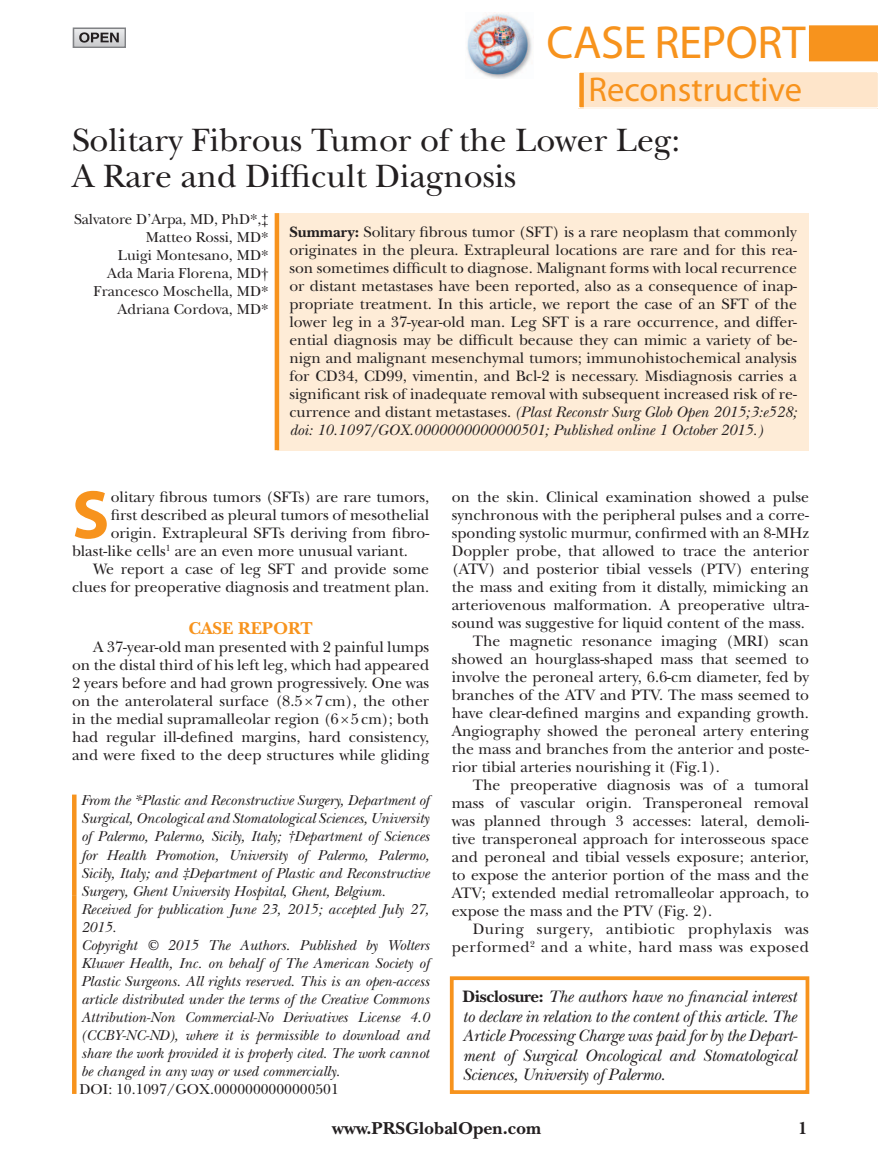
<style>
.page{position:relative;width:878px;height:1175px;background:#fff}
.page>*{position:absolute;margin:0;border:0;box-sizing:border-box;transform-origin:0 0}
.t1{font:700 69.15px "Myriad Pro";color:#f7931d}
.t2{font:46.5px "Myriad Pro";letter-spacing:-.01em;color:#f7931d}
.t3{font:34.5px "Myriad Pro";color:#f7931d}
.t4{font:33.75px/36px "New Baskerville";color:#231f20}
.t5{font:700 18px "New Baskerville";color:#231f20}
.t6{font:700 18px "New Baskerville";color:#f7931d}
.t7{font:italic 17.25px/19.5px "New Baskerville";letter-spacing:-.015em;color:#231f20;text-align:justify}
.t8{font:15.75px/18px "New Baskerville";color:#231f20;text-align:justify}
.t9{font:15.75px "New Baskerville";letter-spacing:.025em;color:#231f20}
.t10{font:italic 15px/18px "New Baskerville";color:#231f20}
.t11{font:15px/18px "New Baskerville";color:#231f20;text-align:right}
.s1{font-weight:700}
.s2{font-style:italic}
.s3{font-weight:700;font-style:normal}
</style>
<div class="page">
<img style="left:467px;top:12px;width:65px;height:66px">
<div style="left:73px;top:28px;width:52px;height:20px;border:2px solid #808285"></div>
<svg style="left:79px;top:32px;width:40px;height:11px"></svg>
<div style="left:450px;top:976px;width:359px;height:118px;border:4px solid #f7931d"></div>
<hr style="left:72px;top:794px;width:4px;height:102px;background:#f7931d">
<hr style="left:72px;top:896px;width:4px;height:197px;background:#f7931d">
<div style="left:277px;top:213px;width:531px;height:237px;background:#feecd7"></div>
<div style="left:274px;top:213px;width:5px;height:237px;background:#f7931d"></div>
<div style="left:584px;top:73px;width:293px;height:36px;background:#fee5ca"></div>
<div style="left:578px;top:71px;width:300px;height:38px;border:2px solid #fff"></div>
<div style="left:808px;top:25px;width:70px;height:36px;background:#f7931d"></div>
<h2 class="t2" style="left:546px;top:14px;width:260px">Case Report</h2>
<h3 class="t3" style="left:588px;top:68px;width:215px">Reconstructive</h3>
<h3 class="t4" style="left:72px;top:122px;width:609px">Solitary Fibrous Tumor of the Lower Leg:<br>A Rare and Difficult Diagnosis</h3>
<p class="t11" style="left:74px;top:210px;width:196px">Salvatore D’Arpa, MD, PhD*,‡<br>Matteo Rossi, MD*<br>Luigi Montesano, MD*<br>Ada Maria Florena, MD†<br>Francesco Moschella, MD*<br>Adriana Cordova, MD*</p>
<p class="t8" style="left:289px;top:223px;width:509px"><span class="s1">Summary:</span> Solitary fibrous tumor (SFT) is a rare neoplasm that commonly originates in the pleura. Extrapleural locations are rare and for this rea&shy;son sometimes difficult to diagnose. Malignant forms with local recurrence or distant metastases have been reported, also as a consequence of inap&shy;propriate treatment. In this article, we report the case of an SFT of the lower leg in a 37-year-old man. Leg SFT is a rare occurrence, and differ&shy;ential diagnosis may be difficult because they can mimic a variety of be&shy;nign and malignant mesenchymal tumors; immunohistochemical analysis for CD34, CD99, vimentin, and Bcl-2 is necessary. Misdiagnosis carries a significant risk of inadequate removal with subsequent increased risk of re&shy;currence and distant metastases. <span class="s2">(Plast Reconstr Surg Glob Open 2015;3:e528; doi: 10.1097/GOX.0000000000000501; Published online 1 October 2015.)</span></p>
<h1 class="t1" style="left:72px;top:470px;width:39px">S</h1>
<p class="t8" style="left:111px;top:488px;width:320px">olitary fibrous tumors (SFTs) are rare tumors,</p>
<p class="t8" style="left:111px;top:506px;width:320px">first described as pleural tumors of mesothelial</p>
<p class="t8" style="left:111px;top:524px;width:320px">origin. Extrapleural SFTs deriving from fibro-</p>
<p class="t8" style="left:72px;top:542px;width:337px">blast-like cells<sup>1</sup> are an even more unusual variant.</p>
<p class="t8" style="left:93px;top:560px;width:337px">We report a case of leg SFT and provide some</p>
<p class="t8" style="left:72px;top:578px;width:358px">clues for preoperative diagnosis and treatment plan.</p>
<p class="t6" style="left:188px;top:618px;width:126px">CASE REPORT</p>
<p class="t8" style="left:72px;top:638px;width:359px;text-indent:21px">A 37-year-old man presented with 2 painful lumps on the distal third of his left leg, which had appeared 2 years before and had grown progressively. One was on the anterolateral surface (8.5×7cm), the other in the medial supramalleolar region (6×5cm); both had regular ill-defined margins, hard consistency, and were fixed to the deep structures while gliding</p>
<p class="t10" style="left:81px;top:791px;width:350px">From the *Plastic and Reconstructive Surgery, Department of Surgical, Oncological and Stomatological Sciences, University of Palermo, Palermo, Sicily, Italy; †Department of Sciences for Health Promotion, University of Palermo, Palermo, Sicily, Italy; and ‡Department of Plastic and Reconstructive Surgery, Ghent University Hospital, Ghent, Belgium.<br>Received for publication June 23, 2015; accepted July 27, 2015.<br>Copyright © 2015 The Authors. Published by Wolters Kluwer Health, Inc. on behalf of The American Society of Plastic Surgeons. All rights reserved. This is an open-access article distributed under the terms of the Creative Commons Attribution-Non Commercial-No Derivatives License 4.0 (CCBY-NC-ND), where it is permissible to download and share the work provided it is properly cited. The work cannot be changed in any way or used commercially.</p>
<p class="t11" style="left:80px;top:1080px;width:261px">DOI: 10.1097/GOX.0000000000000501</p>
<p class="t8" style="left:452px;top:488px;width:359px">on the skin. Clinical examination showed a pulse</p>
<p class="t8" style="left:452px;top:506px;width:359px">synchronous with the peripheral pulses and a corre-</p>
<p class="t8" style="left:452px;top:524px;width:359px">sponding systolic murmur, confirmed with an 8-MHz</p>
<p class="t8" style="left:452px;top:542px;width:359px">Doppler probe, that allowed to trace the anterior</p>
<p class="t8" style="left:452px;top:560px;width:359px">(ATV) and posterior tibial vessels (PTV) entering</p>
<p class="t8" style="left:452px;top:578px;width:358px">the mass and exiting from it distally, mimicking an</p>
<p class="t8" style="left:452px;top:596px;width:359px">arteriovenous malformation. A preoperative ultra-</p>
<p class="t8" style="left:452px;top:614px;width:355px">sound was suggestive for liquid content of the mass.</p>
<p class="t8" style="left:472px;top:632px;width:338px">The magnetic resonance imaging (MRI) scan</p>
<p class="t8" style="left:452px;top:650px;width:358px">showed an hourglass-shaped mass that seemed to</p>
<p class="t8" style="left:452px;top:668px;width:359px">involve the peroneal artery, 6.6-cm diameter, fed by</p>
<p class="t8" style="left:452px;top:686px;width:359px">branches of the ATV and PTV. The mass seemed to</p>
<p class="t8" style="left:452px;top:704px;width:358px">have clear-defined margins and expanding growth.</p>
<p class="t8" style="left:452px;top:722px;width:358px">Angiography showed the peroneal artery entering</p>
<p class="t8" style="left:452px;top:740px;width:359px">the mass and branches from the anterior and poste-</p>
<p class="t8" style="left:452px;top:758px;width:270px">rior tibial arteries nourishing it (Fig.1).</p>
<p class="t8" style="left:472px;top:776px;width:338px">The preoperative diagnosis was of a tumoral</p>
<p class="t8" style="left:452px;top:794px;width:358px">mass of vascular origin. Transperoneal removal</p>
<p class="t8" style="left:452px;top:812px;width:359px">was planned through 3 accesses: lateral, demoli-</p>
<p class="t8" style="left:452px;top:830px;width:358px">tive transperoneal approach for interosseous space</p>
<p class="t8" style="left:452px;top:848px;width:358px">and peroneal and tibial vessels exposure; anterior,</p>
<p class="t8" style="left:452px;top:866px;width:359px">to expose the anterior portion of the mass and the</p>
<p class="t8" style="left:452px;top:884px;width:359px">ATV; extended medial retromalleolar approach, to</p>
<p class="t8" style="left:452px;top:902px;width:262px">expose the mass and the PTV (Fig. 2).</p>
<p class="t9" style="left:472px;top:920px;width:338px">During surgery, antibiotic prophylaxis was</p>
<p class="t9" style="left:452px;top:938px;width:358px">performed<sup>2</sup> and a white, hard mass was exposed</p>
<p class="t7" style="left:462px;top:987px;width:336px"><span class="s3">Disclosure:</span> The authors have no financial interest to declare in relation to the content of this article. The Article Processing Charge was paid for by the Depart&shy;ment of Surgical Oncological and Stomatological Sciences, University of Palermo.</p>
<p class="t5" style="left:332px;top:1118px;width:210px">www.PRSGlobalOpen.com</p>
<p class="t5" style="left:798px;top:1118px;width:11px">1</p>
</div>
